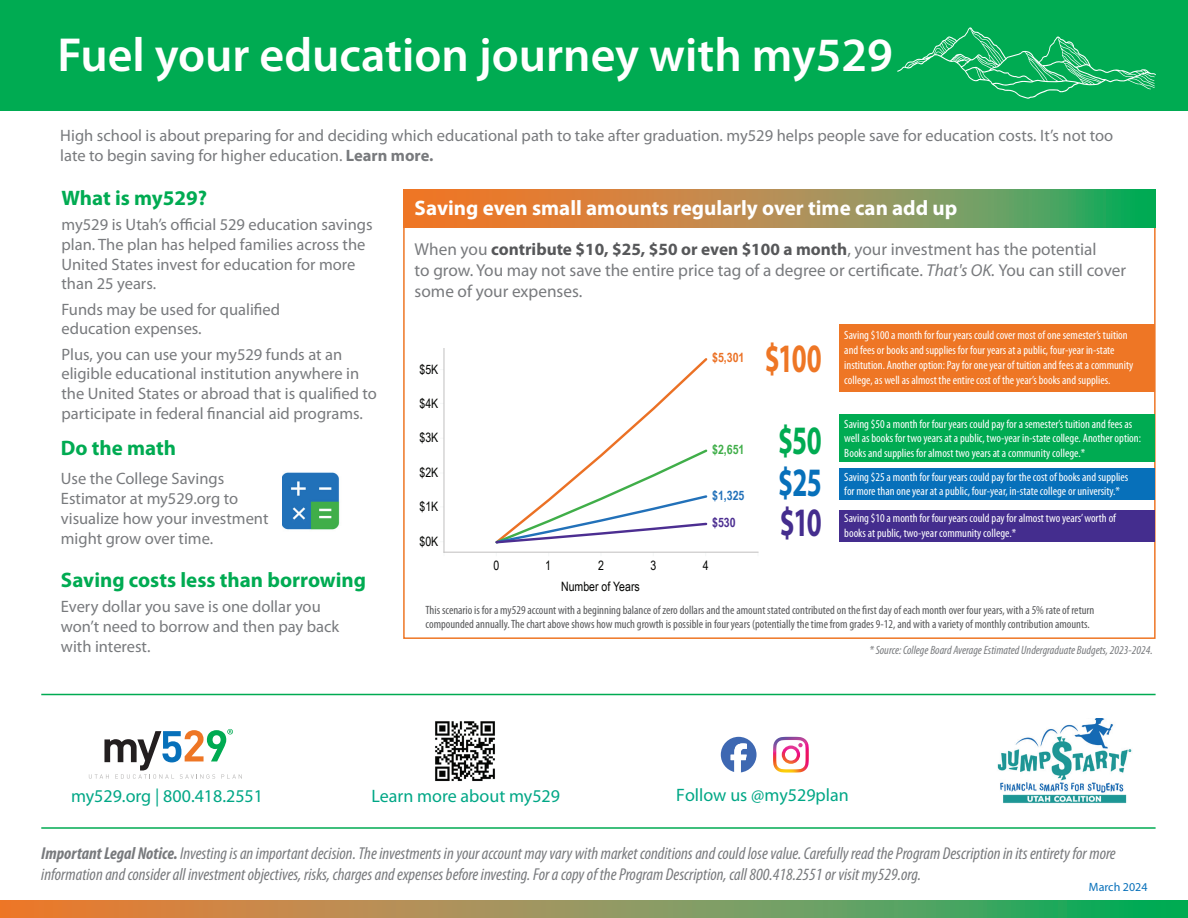
<style>
.page{position:relative;width:1188px;height:918px;background:#fff}
.page>*{position:absolute;margin:0;border:0;box-sizing:border-box;transform-origin:0 0}
.t1{font:600 48px "Myriad Pro";color:#fff}
.t2{font:700 40.5px "Myriad Pro";color:#ee7625;scale:.67 1}
.t3{font:700 40.5px "Myriad Pro";color:#442d8e;scale:.67 1}
.t4{font:700 40.5px "Myriad Pro";color:#0770ba;scale:.67 1}
.t5{font:700 40.5px "Myriad Pro";color:#00ab52;scale:.67 1}
.t6{font:700 21px "Myriad Pro";color:#00ab52}
.t7{font:700 21px "Myriad Pro";color:#fff}
.t8{font:18px "Myriad Pro";color:#00a786}
.t9{font:italic condensed 17.25px/20.7px "Myriad Pro";color:#787a7d}
.t10{font:17.25px/20.7px "Myriad Pro";color:#787a7d}
.t11{font:16.5px/19.8px "Myriad Pro";color:#787a7d}
.t12{font:12.9px "Arial Narrow";color:#040503}
.t13{font:700 12.9px "Arial Narrow";color:#eb7125}
.t14{font:700 12.9px "Arial Narrow";color:#40ae49}
.t15{font:700 12.9px "Arial Narrow";color:#2271b9}
.t16{font:700 12.9px "Arial Narrow";color:#4c2e91}
.t17{font:condensed 12px/15px "Myriad Pro";color:#fff}
.t18{font:condensed 12px/14.4px "Myriad Pro";color:#57585a}
.t19{font:italic condensed 12px "Myriad Pro";color:#787a7d}
.t20{font:12px "Myriad Pro";color:#0770ba}
.s1{font-weight:700}
.s2{font-weight:700;color:#57585a}
.s3{font-style:italic}
</style>
<div class="page">
<div style="left:839px;top:510px;width:316px;height:32px;background:#442d8e"></div>
<div style="left:839px;top:468px;width:316px;height:32px;background:#0770ba"></div>
<div style="left:839px;top:414px;width:316px;height:47px;background:#00ab52"></div>
<div style="left:839px;top:324px;width:316px;height:67px;background:#ee7625"></div>
<svg style="left:403px;top:189px;width:753px;height:39px;background:#a18f4d"></svg>
<svg style="left:495px;top:358px;width:213px;height:186px"></svg>
<hr style="left:444px;top:552px;width:314px;height:1px;background:#c0bfbf">
<hr style="left:444px;top:349px;width:1px;height:203px;background:#c0bfbf">
<svg style="left:89px;top:729px;width:153px;height:50px"></svg>
<img style="left:997px;top:718px;width:135px;height:86px">
<div style="left:0;top:0;width:1188px;height:111px;background:#00ab52"></div>
<img style="left:282px;top:472px;width:58px;height:58px">
<hr style="left:41px;top:827px;width:1115px;height:2px;background:#00ab52">
<hr style="left:41px;top:694px;width:1115px;height:1px;background:#00ab52">
<svg style="left:0;top:900px;width:1188px;height:18px;background:#899655"></svg>
<img style="left:435px;top:721px;width:60px;height:60px">
<svg style="left:721px;top:737px;width:36px;height:36px"></svg>
<img style="left:773px;top:737px;width:36px;height:36px">
<svg style="left:897px;top:27px;width:259px;height:72px"></svg>
<h1 class="t1" style="left:58px;top:24px;width:837px">Fuel your education journey with my529</h1>
<h3 class="t11" style="left:60px;top:125px;width:1054px">High school is about preparing for and deciding which educational path to take after graduation. my529 helps people save for education costs. It’s not too late to begin saving for higher education. <span class="s1">Learn more.</span></h3>
<h3 class="t6" style="left:62px;top:184px;width:147px">What is my529?</h3>
<h3 class="t11" style="left:62px;top:214px;width:313px">my529 is Utah’s official 529 education savings plan. The plan has helped families across the United States invest for education for more than 25 years.</h3>
<h3 class="t11" style="left:62px;top:299px;width:220px">Funds may be used for qualified education expenses.</h3>
<h3 class="t11" style="left:62px;top:344px;width:317px">Plus, you can use your my529 funds at an eligible educational institution anywhere in the United States or abroad that is qualified to participate in federal financial aid programs.</h3>
<h3 class="t7" style="left:415px;top:195px;width:544px">Saving even small amounts regularly over time can add up</h3>
<h3 class="t10" style="left:415px;top:239px;width:713px">When you <span class="s2">contribute $10, $25, $50 or even $100 a month</span>, your investment has the potential<br>to grow. You may not save the entire price tag of a degree or certificate. <span class="s3">That's OK.</span> You can still cover some of your expenses.</h3>
<p class="t17" style="left:844px;top:327px;width:291px">Saving $100 a month for four years could cover most of one semester’s tuition and fees or books and supplies for four years at a public, four-year in-state institution. Another option: Pay for one year of tuition and fees at a community college, as well as almost the entire cost of the year’s books and supplies.</p>
<h2 class="t2" style="left:765px;top:332px;width:87px">$100</h2>
<p class="t13" style="left:712px;top:348px;width:34px">$5,301</p>
<p class="t12" style="left:420px;top:360px;width:20px">$5K</p>
<p class="t12" style="left:420px;top:393px;width:20px">$4K</p>
<p class="t17" style="left:844px;top:417px;width:298px;line-height:14.4px">Saving $50 a month for four years could pay for a semester’s tuition and fees as well as books for two years at a public, two-year in-state college. Another option:</p>
<h2 class="t5" style="left:778px;top:414px;width:67px">$50</h2>
<p class="t12" style="left:420px;top:428px;width:20px">$3K</p>
<h3 class="t6" style="left:61px;top:434px;width:117px">Do the math</h3>
<p class="t14" style="left:712px;top:440px;width:34px">$2,651</p>
<p class="t15" style="left:712px;top:485px;width:34px">$1,325</p>
<p class="t16" style="left:712px;top:513px;width:25px">$530</p>
<p class="t17" style="left:844px;top:445px;width:242px">Books and supplies for almost two years at a community college.*</p>
<h2 class="t4" style="left:778px;top:456px;width:67px">$25</h2>
<p class="t12" style="left:420px;top:463px;width:20px">$2K</p>
<p class="t17" style="left:844px;top:469px;width:286px">Saving $25 a month for four years could pay for the cost of books and supplies</p>
<h3 class="t11" style="left:61px;top:469px;width:209px">Use the College Savings<br>Estimator at my529.org to visualize how your investment might grow over time.</h3>
<p class="t17" style="left:844px;top:483px;width:277px">for more than one year at a public, four-year, in-state college or university.*</p>
<p class="t12" style="left:420px;top:497px;width:20px">$1K</p>
<h2 class="t3" style="left:780px;top:496px;width:64px">$10</h2>
<p class="t17" style="left:844px;top:511px;width:273px">Saving $10 a month for four years could pay for almost two years’ worth of</p>
<p class="t17" style="left:844px;top:525px;width:173px">books at public, two-year community college.*</p>
<p class="t12" style="left:420px;top:532px;width:20px">$0K</p>
<h3 class="t6" style="left:61px;top:566px;width:307px">Saving costs less than borrowing</h3>
<h3 class="t11" style="left:61px;top:597px;width:280px">Every dollar you save is one dollar you won’t need to borrow and then pay back with interest.</h3>
<p class="t12" style="left:493px;top:556px;width:7px">0</p>
<p class="t12" style="left:546px;top:556px;width:7px">1</p>
<p class="t12" style="left:598px;top:556px;width:7px">2</p>
<p class="t12" style="left:650px;top:556px;width:7px">3</p>
<p class="t12" style="left:703px;top:556px;width:7px">4</p>
<p class="t12" style="left:561px;top:577px;width:80px">Number of Years</p>
<p class="t18" style="left:426px;top:602px;width:670px">This scenario is for a my529 account with a beginning balance of zero dollars and the amount stated contributed on the first day of each month over four years, with a 5% rate of return compounded annually. The chart above shows how much growth is possible in four years (potentially the time from grades 9-12, and with a variety of monthly contribution amounts.</p>
<p class="t19" style="left:870px;top:643px;width:285px">* Source: College Board Average Estimated Undergraduate Budgets, 2023-2024.</p>
<h3 class="t8" style="left:71px;top:785px;width:194px">my529.org | 800.418.2551</h3>
<h3 class="t8" style="left:371px;top:785px;width:190px">Learn more about my529</h3>
<h3 class="t8" style="left:676px;top:784px;width:174px">Follow us @my529plan</h3>
<p class="t9" style="left:41px;top:843px;width:1076px"><span class="s1">Important Legal Notice.</span> Investing is an important decision. The investments in your account may vary with market conditions and could lose value. Carefully read the Program Description in its entirety for more information and consider all investment objectives, risks, charges and expenses before investing. For a copy of the Program Description, call 800.418.2551 or visit my529.org.</p>
<p class="t20" style="left:1089px;top:880px;width:60px">March 2024</p>
</div>
